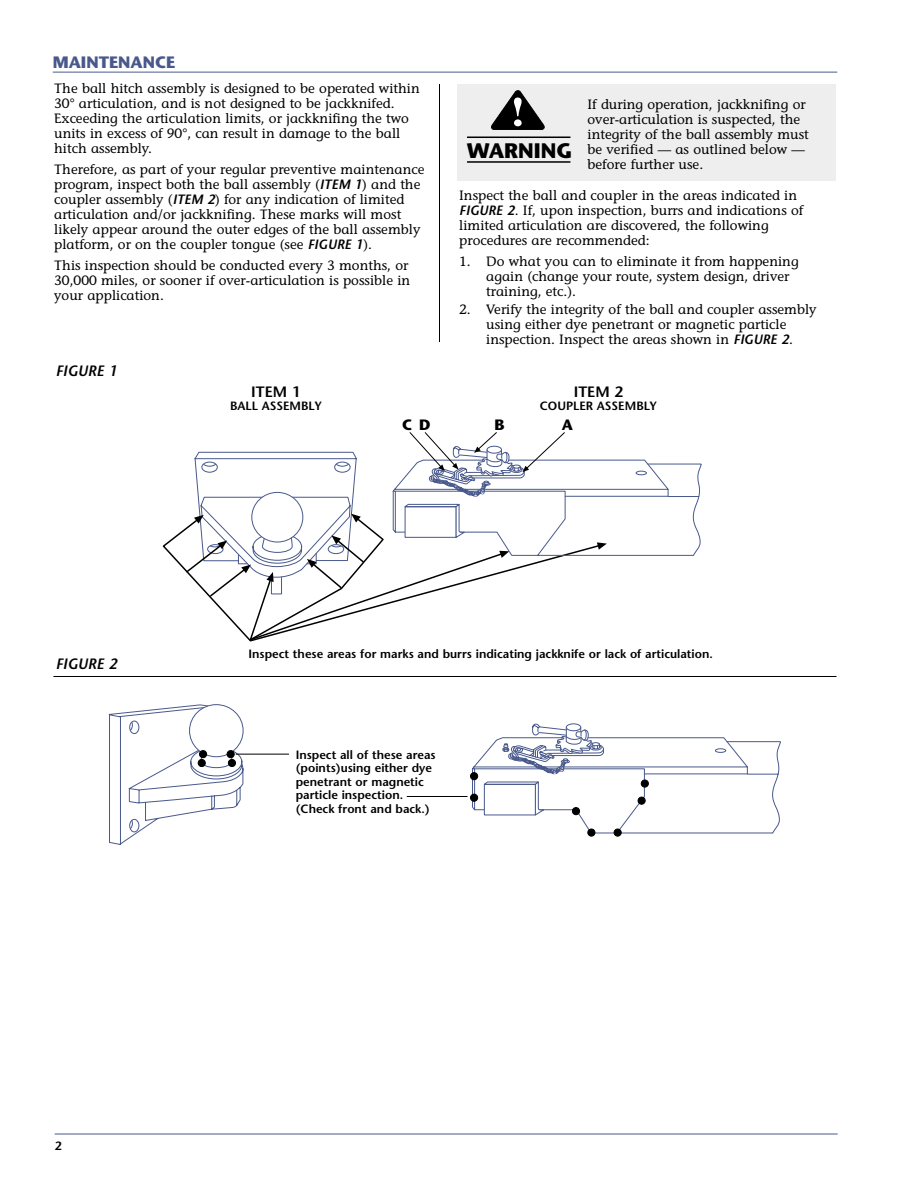
<style>
.page{position:relative;width:918px;height:1188px;background:#fff}
.page>*{position:absolute;margin:0;border:0;box-sizing:border-box;transform-origin:0 0}
.t1{font:700 21px "Stone Sans";color:#000}
.t2{font:700 16.5px "Stone Sans";color:#49598c}
.t3{font:italic 600 15px "Stone Sans";color:#000}
.t4{font:600 15px "Stone Sans";color:#000}
.t5{font:700 15px "Stone Sans";color:#000}
.t6{font:13.5px/15px "Stone Informal";color:#000}
.t7{font:600 12px/13.5px "Stone Sans";color:#000}
.s1{font-family:"Stone Sans";font-weight:600;font-style:italic}
</style>
<div class="page">
<hr style="left:53px;top:72px;width:784px;height:1px;background:#49598c">
<div style="left:458px;top:84px;width:378px;height:97px;background:#eee"></div>
<hr style="left:467px;top:137px;width:103px;height:1px;background:#000">
<hr style="left:467px;top:161px;width:103px;height:2px;background:#000">
<svg style="left:491px;top:90px;width:54px;height:40px"></svg>
<svg style="left:472px;top:463px;width:255px;height:371px"></svg>
<svg style="left:644px;top:741px;width:137px;height:93px"></svg>
<svg style="left:482px;top:723px;width:122px;height:93px"></svg>
<div style="left:470px;top:772px;width:8px;height:8px;background:#000;border:1px solid #000;border-radius:50%"></div>
<div style="left:470px;top:794px;width:8px;height:8px;background:#000;border:1px solid #000;border-radius:50%"></div>
<div style="left:572px;top:807px;width:8px;height:8px;background:#000;border:1px solid #000;border-radius:50%"></div>
<div style="left:638px;top:797px;width:8px;height:8px;background:#000;border:1px solid #000;border-radius:50%"></div>
<div style="left:641px;top:780px;width:8px;height:8px;background:#000;border:1px solid #000;border-radius:50%"></div>
<div style="left:614px;top:829px;width:8px;height:8px;background:#000;border:1px solid #000;border-radius:50%"></div>
<div style="left:587px;top:829px;width:8px;height:8px;background:#000;border:1px solid #000;border-radius:50%"></div>
<svg style="left:108px;top:704px;width:136px;height:141px"></svg>
<div style="left:129px;top:819px;width:10px;height:13px;border:1px solid #49598c;border-radius:50%"></div>
<svg style="left:185px;top:432px;width:509px;height:210px"></svg>
<hr style="left:53px;top:676px;width:783px;height:1px;background:#000">
<hr style="left:236px;top:754px;width:53px;height:1px;background:#000">
<hr style="left:407px;top:796px;width:60px;height:1px;background:#000">
<hr style="left:55px;top:1134px;width:783px;height:1px;background:#49598c">
<hr style="left:439px;top:84px;width:1px;height:258px;background:#000">
<p class="t2" style="left:53px;top:55px;width:124px">MAINTENANCE</p>
<p class="t6" style="left:54px;top:82px;width:367px">The ball hitch assembly is designed to be operated within 30° articulation, and is not designed to be jackknifed.<br>Exceeding the articulation limits, or jackknifing the two units in excess of 90°, can result in damage to the ball hitch assembly.</p>
<p class="t6" style="left:54px;top:163px;width:372px">Therefore, as part of your regular preventive maintenance program, inspect both the ball assembly (<span class="s1">ITEM 1</span>) and the coupler assembly (<span class="s1">ITEM 2</span>) for any indication of limited articulation and/or jackknifing. These marks will most likely appear around the outer edges of the ball assembly platform, or on the coupler tongue (see <span class="s1">FIGURE 1</span>).</p>
<p class="t6" style="left:54px;top:259px;width:358px">This inspection should be conducted every 3 months, or<br>30,000 miles, or sooner if over-articulation is possible in your application.</p>
<p class="t3" style="left:56px;top:365px;width:63px">FIGURE 1</p>
<p class="t4" style="left:251px;top:385px;width:51px">ITEM 1</p>
<p class="t7" style="left:230px;top:400px;width:93px">BALL ASSEMBLY</p>
<h1 class="t1" style="left:467px;top:142px;width:107px">WARNING</h1>
<p class="t6" style="left:588px;top:98px;width:223px">If during operation, jackknifing or over-articulation is suspected, the integrity of the ball assembly must be verified — as outlined below —</p>
<p class="t6" style="left:588px;top:158px;width:117px">before further use.</p>
<p class="t6" style="left:459px;top:189px;width:346px">Inspect the ball and coupler in the areas indicated in <span class="s1">FIGURE 2</span>. If, upon inspection, burrs and indications of limited articulation are discovered, the following procedures are recommended:</p>
<p class="t6" style="left:486px;top:255px;width:314px;text-indent:-27px">1. Do what you can to eliminate it from happening again (change your route, system design, driver training, etc.).</p>
<p class="t6" style="left:459px;top:303px;width:359px;text-align:center">2. Verify the integrity of the ball and coupler assembly using either dye penetrant or magnetic particle inspection. Inspect the areas shown in <span class="s1">FIGURE 2</span>.</p>
<p class="t4" style="left:574px;top:385px;width:51px">ITEM 2</p>
<p class="t7" style="left:540px;top:400px;width:119px">COUPLER ASSEMBLY</p>
<p class="t3" style="left:56px;top:658px;width:63px">FIGURE 2</p>
<p class="t7" style="left:55px;top:1140px;width:8px">2</p>
<p class="t5" style="left:402px;top:419px;width:12px">C</p>
<p class="t5" style="left:494px;top:419px;width:12px">B</p>
<p class="t5" style="left:562px;top:419px;width:13px">A</p>
<p class="t5" style="left:419px;top:419px;width:13px">D</p>
<p class="t7" style="left:248px;top:649px;width:466px">Inspect these areas for marks and burrs indicating jackknife or lack of articulation.</p>
<p class="t7" style="left:296px;top:749px;width:141px">Inspect all of these areas (points)using either dye penetrant or magnetic particle inspection. (Check front and back.)</p>
</div>
